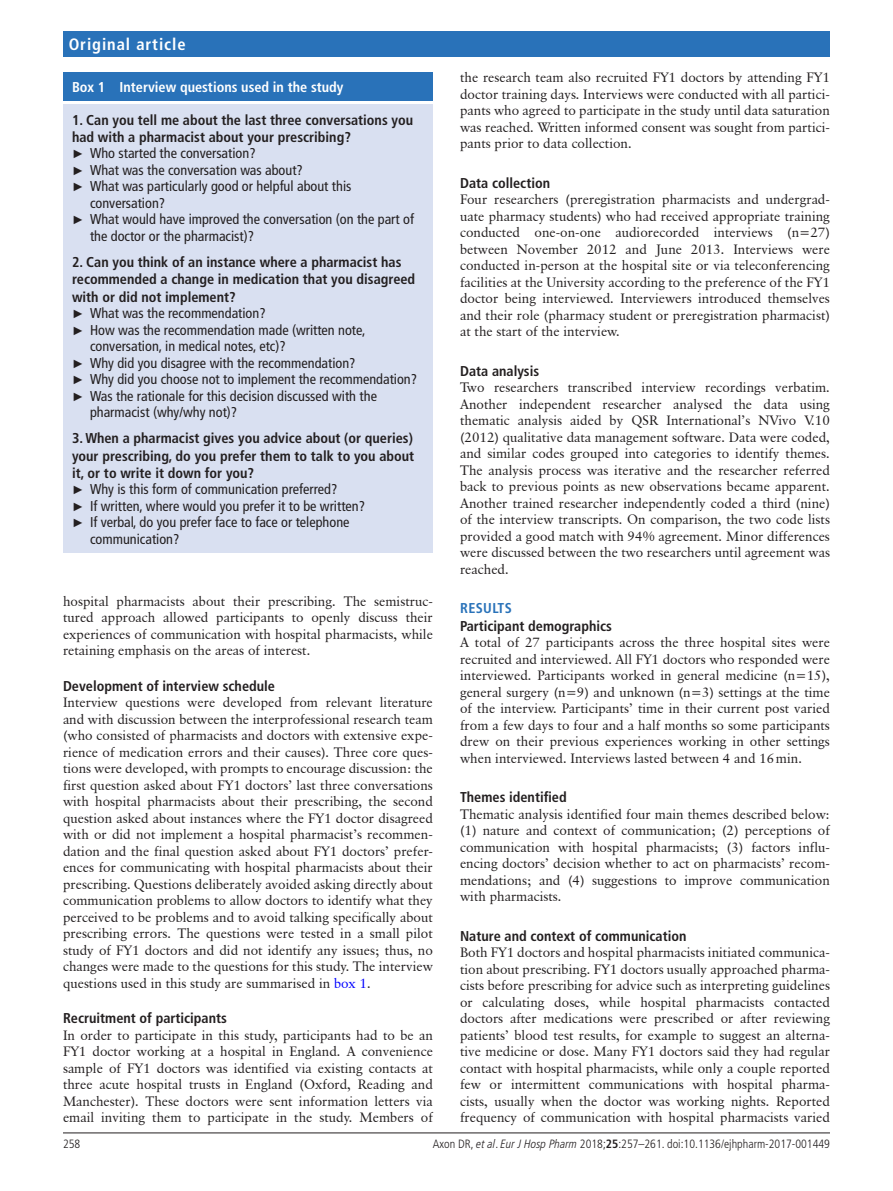
<style>
.page{position:relative;width:893px;height:1191px;background:#fff}
.page>*{position:absolute;margin:0;border:0;box-sizing:border-box;transform-origin:0 0}
.t1{font:700 condensed 16.5px "Frutiger LT Pro";letter-spacing:.055em;color:#fff}
.t2{font:condensed 14.25px "Frutiger LT Pro";color:#231f20}
.t3{font:700 condensed 14.25px "Frutiger LT Pro";color:#231f20}
.t4{font:700 condensed 14.25px "Frutiger LT Pro";color:#fff}
.t5{font:700 condensed 14.25px "Frutiger LT Pro";letter-spacing:.025em;color:#2972b9}
.t6{font:13.5px/16.5px "Classical Garamond BT";color:#231f20;text-align:justify}
.t7{font:300 condensed 12px "Frutiger LT Pro";color:#231f20}
.s1{font-family:"Arial";font-stretch:normal;font-size:12px}
.s2{color:#00f}
.s3{font-style:italic}
.s4{font-weight:700}
</style>
<div class="page">
<hr style="left:63px;top:1132px;width:767px;height:1px;background:#231f20">
<div style="left:63px;top:31px;width:767px;height:25px;background:#2972b9"></div>
<div style="left:63px;top:72px;width:370px;height:29px;background:#2972b9"></div>
<div style="left:63px;top:105px;width:370px;height:448px;background:#d9e0f1"></div>
<p class="t1" style="left:69px;top:34px;width:118px">Original article</p>
<p class="t4" style="left:72px;top:78px;width:273px">Box 1 Interview questions used in the study</p>
<p class="t3" style="left:72px;top:111px;width:343px">1. Can you tell me about the last three conversations you</p>
<p class="t3" style="left:72px;top:128px;width:280px">had with a pharmacist about your prescribing?</p>
<p class="t2" style="left:72px;top:145px;width:185px"><span class="s1">►</span> Who started the conversation?</p>
<p class="t2" style="left:72px;top:161px;width:232px"><span class="s1">►</span> What was the conversation was about?</p>
<p class="t2" style="left:72px;top:178px;width:281px"><span class="s1">►</span> What was particularly good or helpful about this</p>
<p class="t2" style="left:90px;top:194px;width:77px">conversation?</p>
<p class="t2" style="left:72px;top:211px;width:343px"><span class="s1">►</span> What would have improved the conversation (on the part of</p>
<p class="t2" style="left:90px;top:227px;width:166px">the doctor or the pharmacist)?</p>
<p class="t3" style="left:72px;top:254px;width:331px">2. Can you think of an instance where a pharmacist has</p>
<p class="t3" style="left:72px;top:271px;width:345px">recommended a change in medication that you disagreed</p>
<p class="t3" style="left:72px;top:288px;width:165px">with or did not implement?</p>
<p class="t2" style="left:72px;top:305px;width:195px"><span class="s1">►</span> What was the recommendation?</p>
<p class="t2" style="left:72px;top:321px;width:295px"><span class="s1">►</span> How was the recommendation made (written note,</p>
<p class="t2" style="left:90px;top:338px;width:197px">conversation, in medical notes, etc)?</p>
<p class="t2" style="left:72px;top:354px;width:285px"><span class="s1">►</span> Why did you disagree with the recommendation?</p>
<p class="t2" style="left:72px;top:371px;width:347px"><span class="s1">►</span> Why did you choose not to implement the recommendation?</p>
<p class="t2" style="left:72px;top:387px;width:306px"><span class="s1">►</span> Was the rationale for this decision discussed with the</p>
<p class="t2" style="left:90px;top:404px;width:149px">pharmacist (why/why not)?</p>
<p class="t3" style="left:72px;top:430px;width:342px">3. When a pharmacist gives you advice about (or queries)</p>
<p class="t3" style="left:72px;top:447px;width:344px">your prescribing, do you prefer them to talk to you about</p>
<p class="t3" style="left:72px;top:464px;width:184px">it, or to write it down for you?</p>
<p class="t2" style="left:72px;top:481px;width:267px"><span class="s1">►</span> Why is this form of communication preferred?</p>
<p class="t2" style="left:72px;top:497px;width:295px"><span class="s1">►</span> If written, where would you prefer it to be written?</p>
<p class="t2" style="left:72px;top:514px;width:279px"><span class="s1">►</span> If verbal, do you prefer face to face or telephone</p>
<p class="t2" style="left:90px;top:530px;width:91px">communication?</p>
<p class="t6" style="left:63px;top:593px;width:371px">hospital pharmacists about their prescribing. The semistruc&shy;tured approach allowed participants to openly discuss their experiences of communication with hospital pharmacists, while retaining emphasis on the areas of interest.</p>
<p class="t3" style="left:63px;top:677px;width:213px">Development of interview schedule</p>
<p class="t6" style="left:63px;top:694px;width:371px">Interview questions were developed from relevant literature and with discussion between the interprofessional research team (who consisted of pharmacists and doctors with extensive expe&shy;rience of medication errors and their causes). Three core ques&shy;tions were developed, with prompts to encourage discussion: the first question asked about FY1 doctors’ last three conversations with hospital pharmacists about their prescribing, the second question asked about instances where the FY1 doctor disagreed with or did not implement a hospital pharmacist’s recommen&shy;dation and the final question asked about FY1 doctors’ prefer&shy;ences for communicating with hospital pharmacists about their prescribing. Questions deliberately avoided asking directly about communication problems to allow doctors to identify what they perceived to be problems and to avoid talking specifically about prescribing errors. The questions were tested in a small pilot study of FY1 doctors and did not identify any issues; thus, no changes were made to the questions for this study. The interview questions used in this study are summarised in <span class="s2">box 1</span>.</p>
<p class="t3" style="left:63px;top:1009px;width:165px">Recruitment of participants</p>
<p class="t6" style="left:63px;top:1026px;width:371px">In order to participate in this study, participants had to be an FY1 doctor working at a hospital in England. A convenience sample of FY1 doctors was identified via existing contacts at three acute hospital trusts in England (Oxford, Reading and Manchester). These doctors were sent information letters via email inviting them to participate in the study. Members of</p>
<p class="t6" style="left:460px;top:69px;width:371px">the research team also recruited FY1 doctors by attending FY1 doctor training days. Interviews were conducted with all partici&shy;pants who agreed to participate in the study until data saturation was reached. Written informed consent was sought from partici&shy;pants prior to data collection.</p>
<p class="t3" style="left:460px;top:174px;width:92px">Data collection</p>
<p class="t6" style="left:460px;top:191px;width:371px">Four researchers (preregistration pharmacists and undergrad&shy;uate pharmacy students) who had received appropriate training conducted one-on-one audiorecorded interviews (n=27) between November 2012 and June 2013. Interviews were conducted in-person at the hospital site or via teleconferencing facilities at the University according to the preference of the FY1 doctor being interviewed. Interviewers introduced themselves and their role (pharmacy student or preregistration pharmacist) at the start of the interview.</p>
<p class="t3" style="left:460px;top:362px;width:81px">Data analysis</p>
<p class="t6" style="left:460px;top:379px;width:371px">Two researchers transcribed interview recordings verbatim.<br>Another independent researcher analysed the data using thematic analysis aided by QSR International’s NVivo V.10 (2012) qualitative data management software. Data were coded, and similar codes grouped into categories to identify themes.<br>The analysis process was iterative and the researcher referred back to previous points as new observations became apparent.<br>Another trained researcher independently coded a third (nine) of the interview transcripts. On comparison, the two code lists provided a good match with 94% agreement. Minor differences were discussed between the two researchers until agreement was reached.</p>
<p class="t5" style="left:460px;top:600px;width:53px">Results</p>
<p class="t3" style="left:460px;top:617px;width:153px">Participant demographics</p>
<p class="t6" style="left:460px;top:634px;width:371px">A total of 27 participants across the three hospital sites were recruited and interviewed. All FY1 doctors who responded were interviewed. Participants worked in general medicine (n=15), general surgery (n=9) and unknown (n=3) settings at the time of the interview. Participants’ time in their current post varied from a few days to four and a half months so some participants drew on their previous experiences working in other settings when interviewed. Interviews lasted between 4 and 16min.</p>
<p class="t3" style="left:460px;top:788px;width:108px">Themes identified</p>
<p class="t6" style="left:460px;top:805px;width:371px">Thematic analysis identified four main themes described below: (1) nature and context of communication; (2) perceptions of communication with hospital pharmacists; (3) factors influ&shy;encing doctors’ decision whether to act on pharmacists’ recom&shy;mendations; and (4) suggestions to improve communication with pharmacists.</p>
<p class="t3" style="left:460px;top:927px;width:228px">Nature and context of communication</p>
<p class="t6" style="left:460px;top:944px;width:371px">Both FY1 doctors and hospital pharmacists initiated communica&shy;tion about prescribing. FY1 doctors usually approached pharma&shy;cists before prescribing for advice such as interpreting guidelines or calculating doses, while hospital pharmacists contacted doctors after medications were prescribed or after reviewing patients’ blood test results, for example to suggest an alterna&shy;tive medicine or dose. Many FY1 doctors said they had regular contact with hospital pharmacists, while only a couple reported few or intermittent communications with hospital pharma&shy;cists, usually when the doctor was working nights. Reported frequency of communication with hospital pharmacists varied</p>
<p class="t7" style="left:63px;top:1136px;width:19px">258</p>
<p class="t7" style="left:433px;top:1136px;width:399px">Axon DR, <span class="s3">et al</span>. <span class="s3">Eur J Hosp Pharm</span> 2018;<span class="s4">25</span>:257–261. doi:10.1136/ejhpharm-2017-001449</p>
</div>
